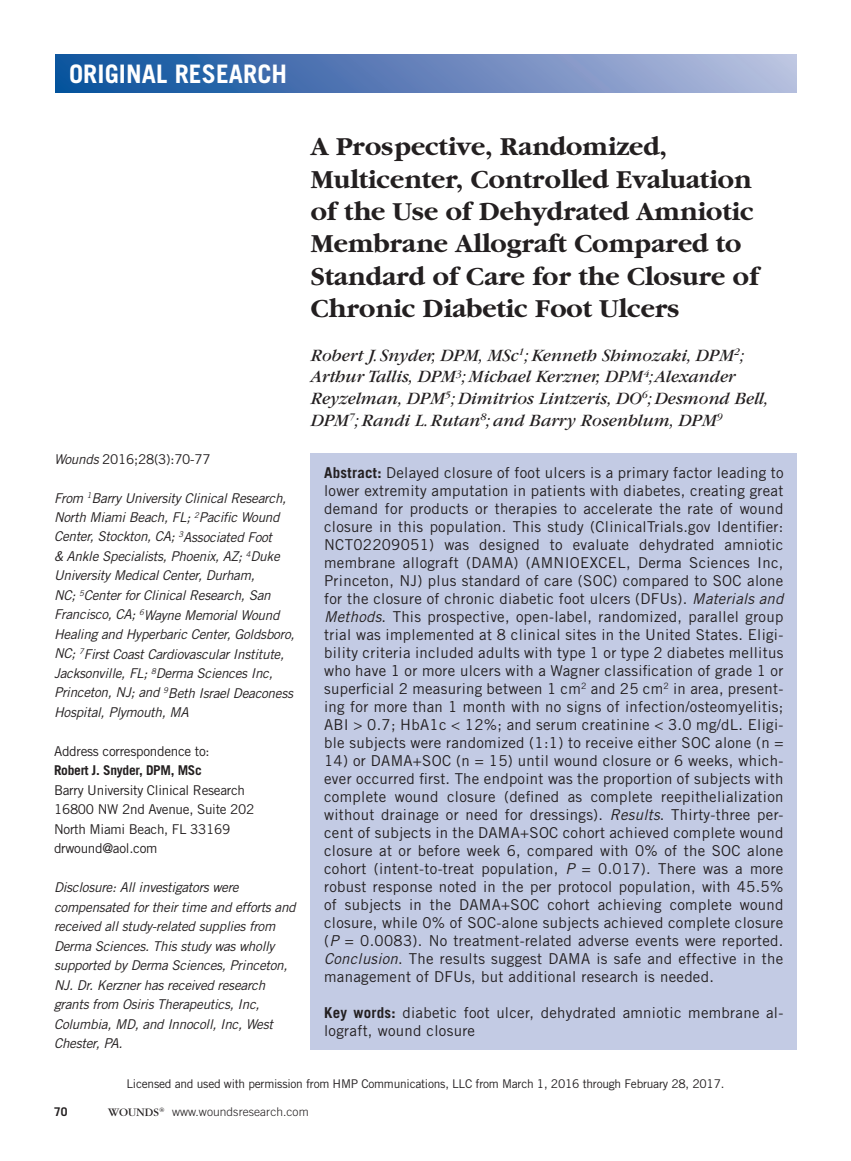
<style>
.page{position:relative;width:851px;height:1161px;background:#fff}
.page>*{position:absolute;margin:0;border:0;box-sizing:border-box;transform-origin:0 0}
.t1{font:700 27px/32.4px "Garamond";color:#231f20}
.t2{font:700 25.5px "Trade Gothic";letter-spacing:.005em;color:#fff}
.t3{font:italic 18px/21.6px "Garamond";color:#231f20}
.t4{font:15px/18px "Trade Gothic";letter-spacing:.02em;color:#231f20;text-align:justify}
.t5{font:italic 13.5px/19.5px "Trade Gothic";letter-spacing:-.02em;color:#231f20}
.t6{font:13.5px/19.5px "Trade Gothic";letter-spacing:-.02em;color:#231f20}
.t7{font:700 13.5px "Trade Gothic";letter-spacing:-.02em;color:#231f20}
.t8{font:12px "Trade Gothic";letter-spacing:-.02em;color:#231f20}
.t9{font:300 12px "Trade Gothic";letter-spacing:.005em;color:#231f20}
.t10{font:700 12px "Trade Gothic";color:#231f20}
.s1{font-style:italic}
.s2{font-weight:700}
.s3{font-family:"Garamond";font-weight:400}
</style>
<div class="page">
<div style="left:56px;top:54px;width:740px;height:39px;background:linear-gradient(to right,#0a4e9a,#babcdd)"></div>
<div style="left:310px;top:453px;width:486px;height:597px;background:#c3cbe4"></div>
<h2 class="t2" style="left:69px;top:59px;width:220px">ORIGINAL RESEARCH</h2>
<p class="t6" style="left:54px;top:449px;width:158px"><span class="s1">Wounds</span> 2016;28(3):70-77</p>
<p class="t5" style="left:54px;top:488px;width:242px">From <sup>1</sup>Barry University Clinical Research, North Miami Beach, FL; <sup>2</sup>Pacific Wound Center, Stockton, CA; <sup>3</sup>Associated Foot<br>&amp; Ankle Specialists, Phoenix, AZ; <sup>4</sup>Duke University Medical Center, Durham,<br>NC; <sup>5</sup>Center for Clinical Research, San Francisco, CA; <sup>6</sup>Wayne Memorial Wound Healing and Hyperbaric Center, Goldsboro, NC; <sup>7</sup>First Coast Cardiovascular Institute, Jacksonville, FL; <sup>8</sup>Derma Sciences Inc, Princeton, NJ; and <sup>9</sup>Beth Israel Deaconess Hospital, Plymouth, MA</p>
<p class="t6" style="left:54px;top:741px;width:157px">Address correspondence to:</p>
<p class="t7" style="left:54px;top:762px;width:149px">Robert J. Snyder, DPM, MSc</p>
<p class="t6" style="left:54px;top:780px;width:202px">Barry University Clinical Research<br>16800 NW 2nd Avenue, Suite 202<br>North Miami Beach, FL 33169 drwound@aol.com</p>
<p class="t5" style="left:54px;top:878px;width:243px">Disclosure: All investigators were compensated for their time and efforts and received all study-related supplies from Derma Sciences. This study was wholly supported by Derma Sciences, Princeton, NJ. Dr. Kerzner has received research grants from Osiris Therapeutics, Inc, Columbia, MD, and Innocoll, Inc, West Chester, PA.</p>
<h1 class="t1" style="left:310px;top:131px;width:449px">A Prospective, Randomized,<br>Multicenter, Controlled Evaluation of the Use of Dehydrated Amniotic<br>Membrane Allograft Compared to<br>Standard of Care for the Closure of<br>Chronic Diabetic Foot Ulcers</h1>
<p class="t3" style="left:310px;top:345px;width:459px">Robert J. Snyder, DPM, MSc<sup>1</sup>; Kenneth Shimozaki, DPM<sup>2</sup>; Arthur Tallis, DPM<sup>3</sup>; Michael Kerzner, DPM<sup>4</sup>; Alexander Reyzelman, DPM<sup>5</sup>; Dimitrios Lintzeris, DO<sup>6</sup>; Desmond Bell, DPM<sup>7</sup>; Randi L. Rutan<sup>8</sup>; and Barry Rosenblum, DPM<sup>9</sup></p>
<p class="t4" style="left:324px;top:464px;width:461px"><span class="s2">Abstract:</span> Delayed closure of foot ulcers is a primary factor leading to lower extremity amputation in patients with diabetes, creating great demand for products or therapies to accelerate the rate of wound closure in this population. This study (ClinicalTrials.gov Identifier:<br>NCT02209051) was designed to evaluate dehydrated amniotic membrane allograft (DAMA) (AMNIOEXCEL, Derma Sciences Inc, Princeton, NJ) plus standard of care (SOC) compared to SOC alone for the closure of chronic diabetic foot ulcers (DFUs). <span class="s1">Materials and Methods</span>. This prospective, open-label, randomized, parallel group trial was implemented at 8 clinical sites in the United States. Eligi&shy;bility criteria included adults with type 1 or type 2 diabetes mellitus who have 1 or more ulcers with a Wagner classification of grade 1 or superficial 2 measuring between 1 cm<sup>2</sup> and 25 cm<sup>2</sup> in area, present&shy;ing for more than 1 month with no signs of infection/osteomyelitis; ABI &gt; 0.7; HbA1c &lt; 12%; and serum creatinine &lt; 3.0 mg/dL. Eligi&shy;ble subjects were randomized (1:1) to receive either SOC alone (n =</p>
<p class="t4" style="left:324px;top:752px;width:461px">14) or DAMA+SOC (n = 15) until wound closure or 6 weeks, which&shy;ever occurred first. The endpoint was the proportion of subjects with complete wound closure (defined as complete reepithelialization without drainage or need for dressings). <span class="s1">Results</span>. Thirty-three per&shy;cent of subjects in the DAMA+SOC cohort achieved complete wound closure at or before week 6, compared with 0% of the SOC alone cohort (intent-to-treat population, <span class="s1">P</span> = 0.017). There was a more robust response noted in the per protocol population, with 45.5% of subjects in the DAMA+SOC cohort achieving complete wound closure, while 0% of SOC-alone subjects achieved complete closure (<span class="s1">P</span> = 0.0083). No treatment-related adverse events were reported.<br><span class="s1">Conclusion</span>. The results suggest DAMA is safe and effective in the management of DFUs, but additional research is needed.</p>
<p class="t4" style="left:324px;top:1004px;width:460px"><span class="s2">Key words:</span> diabetic foot ulcer, dehydrated amniotic membrane al&shy;lograft, wound closure</p>
<p class="t8" style="left:126px;top:1076px;width:599px">Licensed and used with permission from HMP Communications, LLC from March 1, 2016 through February 28, 2017.</p>
<p class="t10" style="left:54px;top:1105px;width:15px">70</p>
<p class="t9" style="left:108px;top:1105px;width:202px"><span class="s3">WOUNDS</span><sup>®</sup> www.woundsresearch.com</p>
</div>
